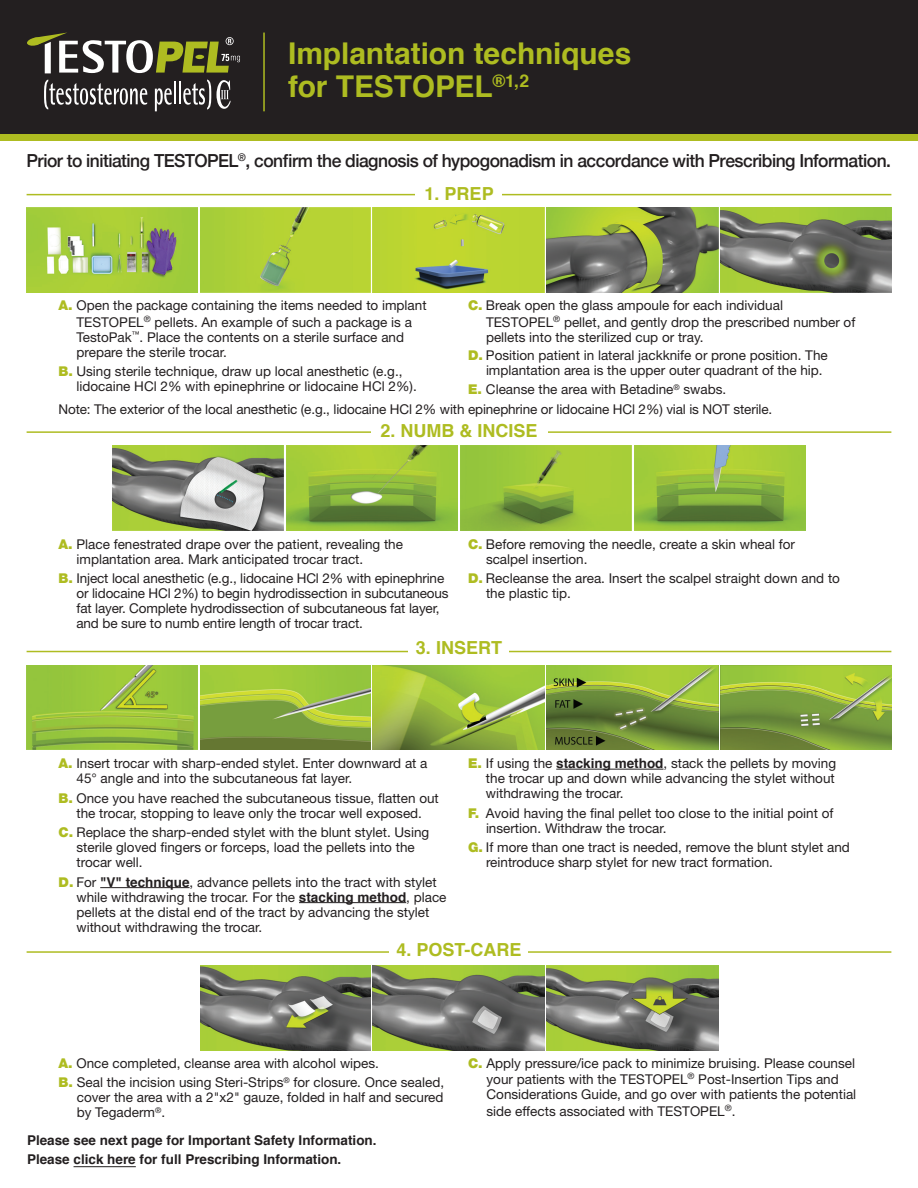
<style>
.page{position:relative;width:918px;height:1188px;background:#fff}
.page>*{position:absolute;margin:0;border:0;box-sizing:border-box;transform-origin:0 0}
.t1{font:700 30px/33px "Helvetica";letter-spacing:-.005em;color:#aebc21}
.t2{font:500 18px "Helvetica Neue";letter-spacing:-.03em;color:#231f20}
.t3{font:700 18px "Helvetica";color:#aebc21}
.t4{font:13.5px/15px "Helvetica Neue";color:#231f20}
.t5{font:700 13.5px/19.5px "Helvetica";color:#231f20}
.s1{font-family:"Helvetica Neue LT Std";font-weight:900;color:#aebc21}
.s2{font-family:"Helvetica";font-weight:700}
</style>
<div class="page">
<hr style="left:100px;top:887px;width:90px;height:1px;background:#231f20">
<hr style="left:299px;top:902px;width:107px;height:1px;background:#231f20">
<hr style="left:556px;top:769px;width:108px;height:1px;background:#231f20">
<div style="left:0;top:0;width:918px;height:139px;background:#231f20"></div>
<svg style="left:44px;top:80px;width:103px;height:30px"></svg>
<svg style="left:155px;top:88px;width:17px;height:23px"></svg>
<hr style="left:174px;top:82px;width:2px;height:22px;background:#fff">
<hr style="left:179px;top:82px;width:2px;height:22px;background:#fff">
<svg style="left:183px;top:80px;width:28px;height:30px"></svg>
<svg style="left:27px;top:33px;width:213px;height:40px"></svg>
<svg style="left:217px;top:80px;width:14px;height:29px"></svg>
<hr style="left:263px;top:33px;width:2px;height:78px;background:#aebc21">
<div style="left:0;top:134px;width:918px;height:6px;background:#aebc21"></div>
<img style="left:27px;top:665px;width:171px;height:85px">
<img style="left:200px;top:665px;width:170px;height:85px">
<img style="left:373px;top:665px;width:171px;height:85px">
<img style="left:547px;top:665px;width:171px;height:85px">
<img style="left:721px;top:665px;width:170px;height:85px">
<hr style="left:27px;top:651px;width:864px;height:1px;background:#aebc21">
<div style="left:409px;top:635px;width:100px;height:24px;background:#fff"></div>
<img style="left:200px;top:966px;width:170px;height:84px">
<img style="left:373px;top:966px;width:171px;height:84px">
<img style="left:547px;top:966px;width:171px;height:84px">
<hr style="left:27px;top:951px;width:864px;height:2px;background:#aebc21">
<div style="left:390px;top:938px;width:138px;height:22px;background:#fff"></div>
<img style="left:200px;top:208px;width:170px;height:85px">
<img style="left:373px;top:208px;width:171px;height:85px">
<img style="left:547px;top:208px;width:171px;height:85px">
<img style="left:721px;top:208px;width:170px;height:85px">
<img style="left:27px;top:208px;width:171px;height:85px">
<hr style="left:27px;top:194px;width:864px;height:1px;background:#aebc21">
<div style="left:416px;top:181px;width:86px;height:24px;background:#fff"></div>
<img style="left:113px;top:446px;width:171px;height:84px">
<img style="left:286px;top:446px;width:172px;height:84px">
<img style="left:460px;top:446px;width:172px;height:84px">
<img style="left:634px;top:446px;width:171px;height:84px">
<hr style="left:27px;top:431px;width:864px;height:2px;background:#aebc21">
<div style="left:371px;top:418px;width:176px;height:24px;background:#fff"></div>
<hr style="left:74px;top:1166px;width:62px;height:1px;background:#231f20">
<p class="t1" style="left:288px;top:37px;width:345px">Implantation techniques for TESTOPEL<sup>®1,2</sup></p>
<p class="t2" style="left:27px;top:146px;width:866px">Prior to initiating TESTOPEL<sup>®</sup>, confirm the diagnosis of hypogonadism in accordance with Prescribing Information.</p>
<p class="t3" style="left:425px;top:179px;width:71px">1. PREP</p>
<p class="t4" style="left:58px;top:297px;width:370px;line-height:16.5px;text-align:center"><span class="s1">A.</span> Open the package containing the items needed to implant<br>TESTOPEL<sup>®</sup> pellets. An example of such a package is a</p>
<p class="t4" style="left:77px;top:329px;width:329px">TestoPak<sup>™</sup>. Place the contents on a sterile surface and prepare the sterile trocar.</p>
<p class="t4" style="left:76px;top:364px;width:342px;text-indent:-18px"><span class="s1">B.</span> Using sterile technique, draw up local anesthetic (e.g., lidocaine HCl 2% with epinephrine or lidocaine HCl 2%).</p>
<p class="t4" style="left:486px;top:297px;width:371px;line-height:16.5px;text-indent:-18px"><span class="s1">C.</span> Break open the glass ampoule for each individual<br>TESTOPEL<sup>®</sup> pellet, and gently drop the prescribed number of</p>
<p class="t4" style="left:486px;top:329px;width:219px">pellets into the sterilized cup or tray.</p>
<p class="t4" style="left:486px;top:348px;width:343px;text-indent:-18px"><span class="s1">D.</span> Position patient in lateral jackknife or prone position. The implantation area is the upper outer quadrant of the hip.</p>
<p class="t4" style="left:468px;top:382px;width:260px"><span class="s1">E.</span> Cleanse the area with Betadine<sup>®</sup> swabs.</p>
<p class="t4" style="left:58px;top:402px;width:715px">Note: The exterior of the local anesthetic (e.g., lidocaine HCl 2% with epinephrine or lidocaine HCl 2%) vial is NOT sterile.</p>
<p class="t3" style="left:380px;top:416px;width:159px">2. NUMB &amp; INCISE</p>
<p class="t4" style="left:76px;top:536px;width:328px;text-indent:-18px"><span class="s1">A.</span> Place fenestrated drape over the patient, revealing the implantation area. Mark anticipated trocar tract.</p>
<p class="t4" style="left:76px;top:571px;width:374px;text-indent:-18px"><span class="s1">B.</span> Inject local anesthetic (e.g., lidocaine HCl 2% with epinephrine or lidocaine HCl 2%) to begin hydrodissection in subcutaneous fat layer. Complete hydrodissection of subcutaneous fat layer, and be sure to numb entire length of trocar tract.</p>
<p class="t4" style="left:486px;top:536px;width:311px;text-indent:-18px"><span class="s1">C.</span> Before removing the needle, create a skin wheal for scalpel insertion.</p>
<p class="t4" style="left:486px;top:571px;width:356px;text-indent:-18px"><span class="s1">D.</span> Recleanse the area. Insert the scalpel straight down and to the plastic tip.</p>
<p class="t3" style="left:416px;top:633px;width:88px">3. INSERT</p>
<p class="t4" style="left:76px;top:756px;width:353px;text-indent:-18px"><span class="s1">A.</span> Insert trocar with sharp-ended stylet. Enter downward at a<br>45° angle and into the subcutaneous fat layer.</p>
<p class="t4" style="left:59px;top:790px;width:382px;text-align:center"><span class="s1">B.</span> Once you have reached the subcutaneous tissue, flatten out the trocar, stopping to leave only the trocar well exposed.</p>
<p class="t4" style="left:76px;top:825px;width:354px;text-indent:-18px"><span class="s1">C.</span> Replace the sharp-ended stylet with the blunt stylet. Using sterile gloved fingers or forceps, load the pellets into the trocar well.</p>
<p class="t4" style="left:76px;top:874px;width:372px;text-indent:-18px"><span class="s1">D.</span> For <span class="s2">"V" technique</span>, advance pellets into the tract with stylet while withdrawing the trocar. For the <span class="s2">stacking method</span>, place pellets at the distal end of the tract by advancing the stylet without withdrawing the trocar.</p>
<p class="t4" style="left:486px;top:756px;width:352px;text-align:justify;text-indent:-18px"><span class="s1">E.</span> If using the <span class="s2">stacking method</span>, stack the pellets by moving the trocar up and down while advancing the stylet without withdrawing the trocar.</p>
<p class="t4" style="left:486px;top:805px;width:349px;text-indent:-18px"><span class="s1">F.</span> Avoid having the final pellet too close to the initial point of insertion. Withdraw the trocar.</p>
<p class="t4" style="left:486px;top:840px;width:365px;text-indent:-18px"><span class="s1">G.</span> If more than one tract is needed, remove the blunt stylet and reintroduce sharp stylet for new tract formation.</p>
<p class="t3" style="left:396px;top:935px;width:127px">4. POST-CARE</p>
<p class="t4" style="left:59px;top:1055px;width:322px"><span class="s1">A.</span> Once completed, cleanse area with alcohol wipes.</p>
<p class="t4" style="left:77px;top:1075px;width:369px;text-align:justify;text-indent:-18px"><span class="s1">B.</span> Seal the incision using Steri-Strips<sup>®</sup> for closure. Once sealed, cover the area with a 2"x2" gauze, folded in half and secured by Tegaderm<sup>®</sup>.</p>
<p class="t5" style="left:27px;top:1131px;width:351px">Please see next page for Important Safety Information.<br>Please click here for full Prescribing Information.</p>
<p class="t4" style="left:468px;top:1055px;width:389px;line-height:16.5px;text-align:center"><span class="s1">C.</span> Apply pressure/ice pack to minimize bruising. Please counsel your patients with the TESTOPEL<sup>®</sup> Post-Insertion Tips and</p>
<p class="t4" style="left:487px;top:1086px;width:371px;line-height:16.5px">Considerations Guide, and go over with patients the potential side effects associated with TESTOPEL<sup>®</sup>.</p>
</div>
